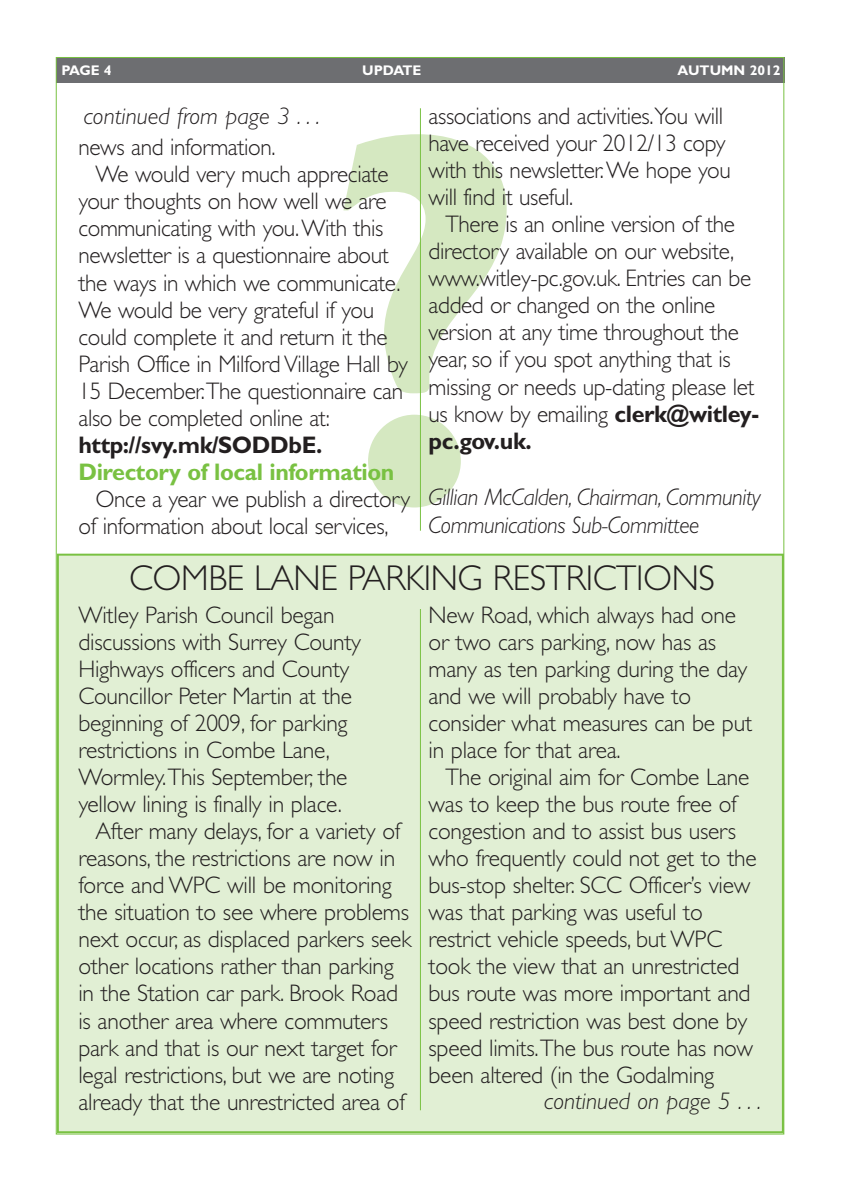
<style>
.page{position:relative;width:842px;height:1191px;background:#fff}
.page>*{position:absolute;margin:0;border:0;box-sizing:border-box;transform-origin:0 0}
.t1{font:700 533px "Gill Sans";color:#d5e8c1}
.t2{font:300 36px "Gill Sans";letter-spacing:-.01em;color:#231f20}
.t3{font:300 24px/27px "Gill Sans";letter-spacing:-.01em;color:#231f20}
.t4{font:italic 300 24px/28px "Gill Sans";letter-spacing:-.015em;color:#231f20;scale:.96 1}
.t5{font:italic 300 24px "Gill Sans";letter-spacing:-.015em;color:#231f20}
.t6{font:700 24px "Gill Sans";letter-spacing:-.015em;color:#79c142}
.t7{font:700 24px "Gill Sans";letter-spacing:-.015em;color:#231f20}
.t8{font:700 14px "Gill Sans";color:#fff}
.s1{font-weight:700}
</style>
<div class="page">
<div style="left:58px;top:554px;width:725px;height:578px;background:#e1efd4"></div>
<div style="left:56px;top:57px;width:728px;height:26px;background:#6d6e71"></div>
<hr style="left:420px;top:609px;width:1px;height:501px;background:#79c142">
<hr style="left:420px;top:108px;width:1px;height:423px;background:#79c142">
<p class="t8" style="left:61px;top:65px;width:52px">PAGE 4</p>
<p class="t8" style="left:362px;top:65px;width:61px">UPDATE</p>
<p class="t8" style="left:677px;top:65px;width:105px">AUTUMN 2012</p>
<p class="t5" style="left:84px;top:108px;width:238px">continued from page 3 . . .</p>
<p class="t3" style="left:429px;top:105px;width:304px">associations and activities.You will have received your 2012/13 copy with this newsletter.We hope you will find it useful.</p>
<p class="t3" style="left:429px;top:213px;width:332px;text-indent:17px">There is an online version of the directory available on our website, www.witley-pc.gov.uk. Entries can be added or changed on the online version at any time throughout the year, so if you spot anything that is missing or needs up-dating please let us know by emailing <span class="s1">clerk@witley&shy;pc.gov.uk.</span></p>
<p class="t4" style="left:429px;top:485px;width:348px">Gillian McCalden, Chairman, Community<br>Communications Sub-Committee</p>
<h1 class="t1" style="left:330px;top:139px;width:201px">?</h1>
<p class="t3" style="left:78px;top:136px;width:199px">news and information.</p>
<p class="t3" style="left:95px;top:163px;width:295px">We would very much appreciate</p>
<p class="t3" style="left:78px;top:190px;width:310px">your thoughts on how well we are</p>
<p class="t3" style="left:78px;top:217px;width:307px">communicating with you.With this</p>
<p class="t3" style="left:78px;top:244px;width:312px">newsletter is a questionnaire about</p>
<p class="t3" style="left:78px;top:271px;width:324px">the ways in which we communicate.</p>
<p class="t3" style="left:78px;top:298px;width:297px">We would be very grateful if you</p>
<p class="t3" style="left:78px;top:325px;width:311px">could complete it and return it the</p>
<p class="t3" style="left:78px;top:352px;width:331px">Parish Office in Milford Village Hall by</p>
<p class="t3" style="left:78px;top:379px;width:326px">15 December.The questionnaire can</p>
<p class="t3" style="left:78px;top:406px;width:253px">also be completed online at:</p>
<p class="t7" style="left:78px;top:436px;width:245px">http://svy.mk/SODDbE.</p>
<p class="t6" style="left:78px;top:463px;width:317px">Directory of local information</p>
<p class="t3" style="left:78px;top:487px;width:333px;text-indent:17px">Once a year we publish a directory of information about local services,</p>
<h2 class="t2" style="left:129px;top:565px;width:587px">COMBE LANE PARKING RESTRICTIONS</h2>
<p class="t3" style="left:78px;top:604px;width:258px">Witley Parish Council began</p>
<p class="t3" style="left:78px;top:631px;width:284px">discussions with Surrey County</p>
<p class="t3" style="left:78px;top:658px;width:272px">Highways officers and County</p>
<p class="t3" style="left:78px;top:685px;width:275px">Councillor Peter Martin at the</p>
<p class="t3" style="left:78px;top:712px;width:271px">beginning of 2009, for parking</p>
<p class="t3" style="left:78px;top:739px;width:253px">restrictions in Combe Lane,</p>
<p class="t3" style="left:78px;top:766px;width:271px">Wormley.This September, the</p>
<p class="t3" style="left:78px;top:793px;width:265px">yellow lining is finally in place.</p>
<p class="t3" style="left:95px;top:820px;width:307px">After many delays, for a variety of</p>
<p class="t3" style="left:78px;top:847px;width:318px">reasons, the restrictions are now in</p>
<p class="t3" style="left:78px;top:874px;width:315px">force and WPC will be monitoring</p>
<p class="t3" style="left:78px;top:901px;width:332px">the situation to see where problems</p>
<p class="t3" style="left:78px;top:928px;width:334px">next occur, as displaced parkers seek</p>
<p class="t3" style="left:78px;top:955px;width:317px">other locations rather than parking</p>
<p class="t3" style="left:78px;top:982px;width:321px">in the Station car park. Brook Road</p>
<p class="t3" style="left:78px;top:1009px;width:311px">is another area where commuters</p>
<p class="t3" style="left:78px;top:1036px;width:320px">park and that is our next target for</p>
<p class="t3" style="left:78px;top:1063px;width:317px">legal restrictions, but we are noting</p>
<p class="t3" style="left:78px;top:1090px;width:328px">already that the unrestricted area of</p>
<p class="t3" style="left:429px;top:604px;width:325px">New Road, which always had one or two cars parking, now has as many as ten parking during the day and we will probably have to consider what measures can be put in place for that area.</p>
<p class="t3" style="left:429px;top:766px;width:330px;text-indent:17px">The original aim for Combe Lane was to keep the bus route free of congestion and to assist bus users who frequently could not get to the bus-stop shelter. SCC Officer’s view was that parking was useful to restrict vehicle speeds, but WPC took the view that an unrestricted bus route was more important and speed restriction was best done by speed limits.The bus route has now been altered (in the Godalming</p>
<p class="t5" style="left:544px;top:1092px;width:218px">continued on page 5 . . .</p>
</div>
